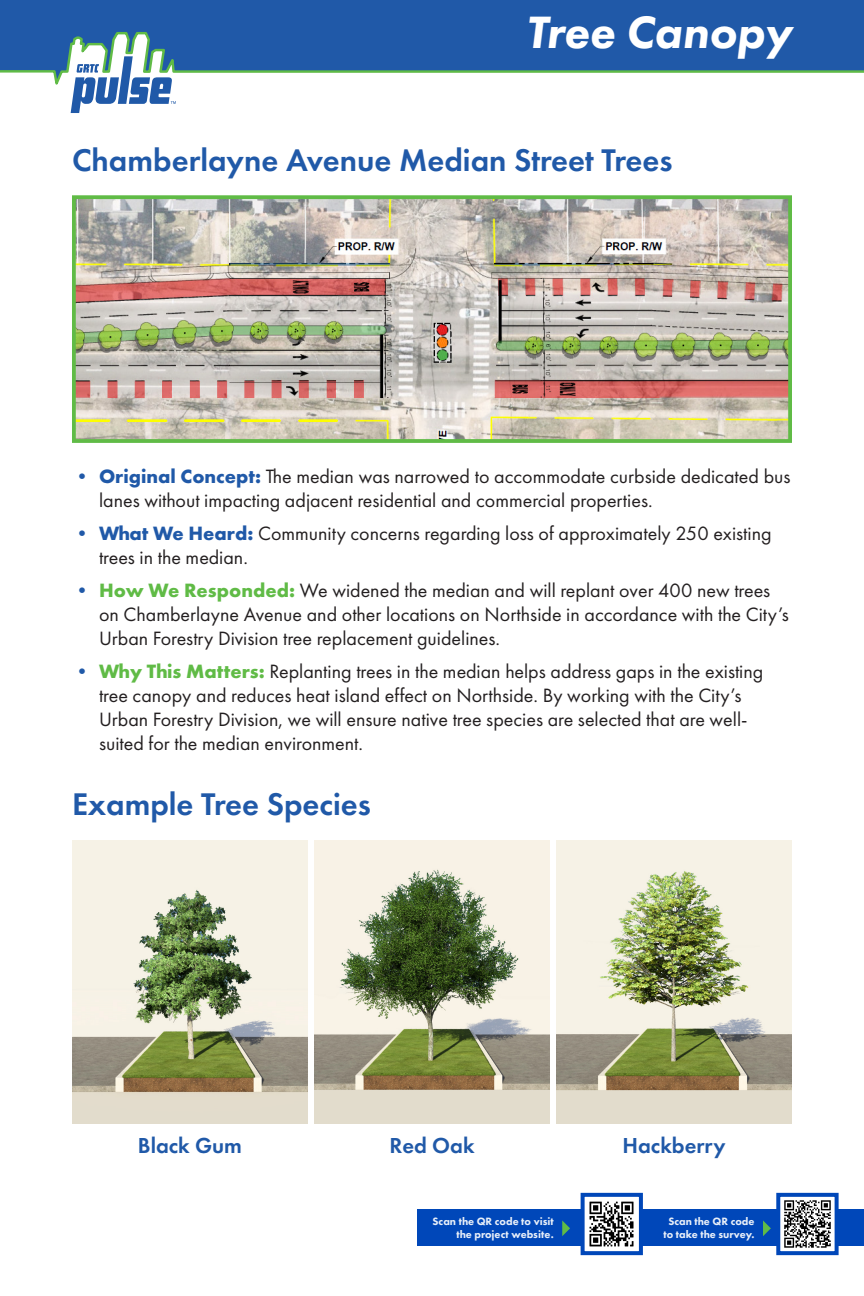
<style>
.page{position:relative;width:864px;height:1296px;background:#fff}
.page>*{position:absolute;margin:0;border:0;box-sizing:border-box;transform-origin:0 0}
.Heading_1{font:italic 800 47px "Futura PT";color:#fff}
.Heading_2{font:600 32.5px "Futura PT";color:#2059a8}
.Heading_3_No_Underline{font:600 22.5px "Futura PT";color:#2059a8}
.t1{font:20px/24px "Futura PT";color:#231f20}
.Table_Heading{font:800 11px/13.2px "Futura PT";color:#e8eff9;text-align:right}
.s1{color:#2059a8}
.s2{font-weight:700;color:#2059a8}
.s3{font-weight:700;color:#60bb46}
</style>
<div class="page">
<div style="left:0;top:0;width:864px;height:6px;background:#2059a8"></div>
<svg style="left:0;top:6px;width:864px;height:79px"></svg>
<svg style="left:71px;top:56px;width:105px;height:57px"></svg>
<img style="left:77px;top:200px;width:710px;height:238px">
<div style="left:72px;top:195px;width:720px;height:248px;border:4px solid #60bb46"></div>
<img style="left:72px;top:841px;width:236px;height:283px">
<img style="left:314px;top:840px;width:236px;height:284px">
<img style="left:556px;top:840px;width:236px;height:284px">
<div style="left:418px;top:1210px;width:446px;height:36px;background:#0047b9"></div>
<svg style="left:579px;top:1192px;width:66px;height:64px"></svg>
<svg style="left:562px;top:1220px;width:8px;height:16px"></svg>
<svg style="left:763px;top:1192px;width:78px;height:64px"></svg>
<p class="Heading_1" style="left:526px;top:3px;width:267px">Tree Canopy</p>
<p class="Heading_2" style="left:72px;top:139px;width:602px">Chamberlayne Avenue Median Street Trees</p>
<p class="t1" style="left:99px;top:464px;width:693px;text-indent:-27px"><span class="s1">•</span> <span class="s2">Original Concept:</span> The median was narrowed to accommodate curbside dedicated bus lanes without impacting adjacent residential and commercial properties.</p>
<p class="t1" style="left:99px;top:521px;width:674px;text-indent:-27px"><span class="s1">•</span> <span class="s2">What We Heard:</span> Community concerns regarding loss of approximately 250 existing trees in the median.</p>
<p class="t1" style="left:99px;top:578px;width:691px;text-indent:-27px"><span class="s1">•</span> <span class="s3">How We Responded:</span> We widened the median and will replant over 400 new trees on Chamberlayne Avenue and other locations on Northside in accordance with the City’s<br>Urban Forestry Division tree replacement guidelines.</p>
<p class="t1" style="left:99px;top:659px;width:666px;text-indent:-27px"><span class="s1">•</span> <span class="s3">Why This Matters:</span> Replanting trees in the median helps address gaps in the existing tree canopy and reduces heat island effect on Northside. By working with the City’s Urban Forestry Division, we will ensure native tree species are selected that are well&shy;suited for the median environment.</p>
<p class="Heading_2" style="left:72px;top:783px;width:300px">Example Tree Species</p>
<p class="Heading_3_No_Underline" style="left:138px;top:1131px;width:106px">Black Gum</p>
<p class="Heading_3_No_Underline" style="left:389px;top:1131px;width:87px">Red Oak</p>
<p class="Heading_3_No_Underline" style="left:623px;top:1131px;width:104px">Hackberry</p>
<p class="Table_Heading" style="left:433px;top:1215px;width:123px">Scan the QR code to visit the project website.</p>
<p class="Table_Heading" style="left:664px;top:1215px;width:92px;text-align:center">Scan the QR code to take the survey.</p>
</div>
